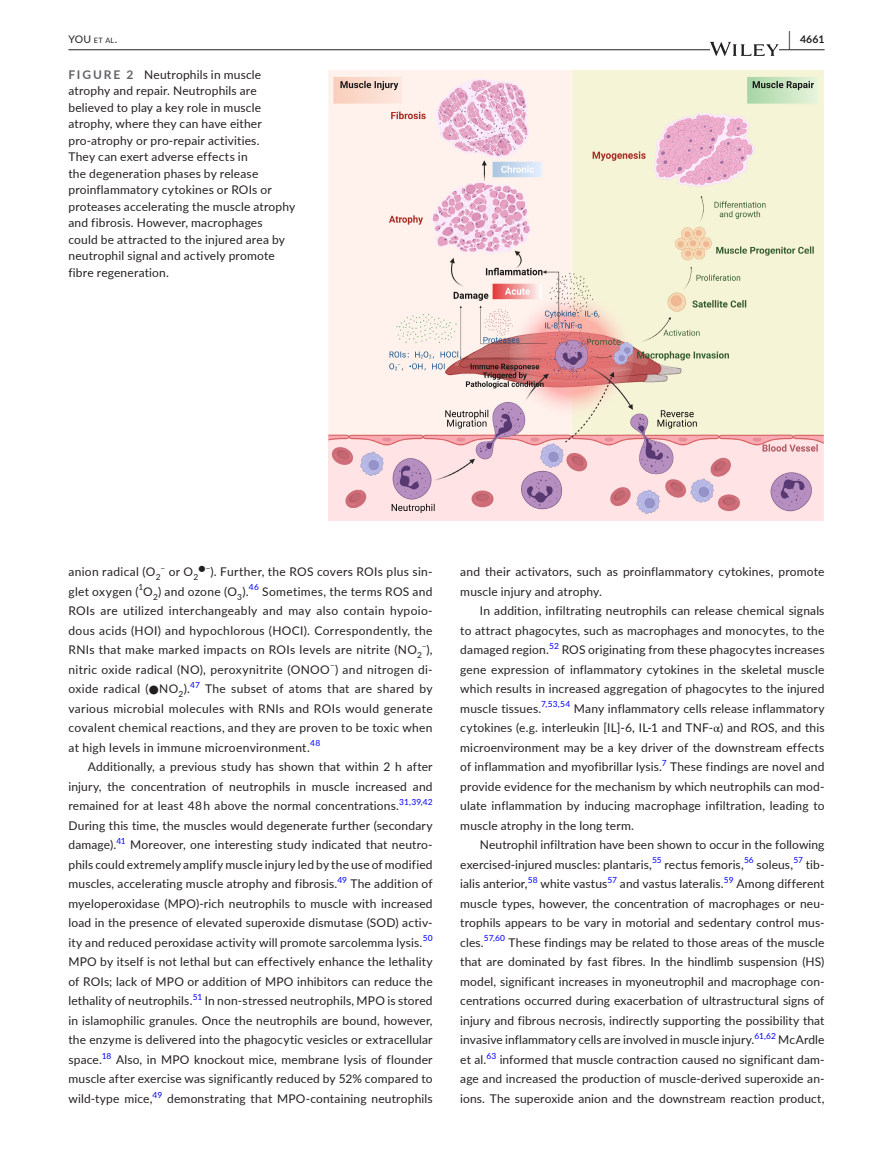
<style>
.page{position:relative;width:893px;height:1174px;background:#fff}
.page>*{position:absolute;margin:0;border:0;box-sizing:border-box;transform-origin:0 0}
.t1{font:12px/19.5px "Lato";letter-spacing:.015em;color:#231f20;text-align:justify}
.t2{font:10.5px "Lato";color:#231f20}
.t3{font:700 10.5px "Lato";color:#231f20}
.t4{font:8.4px "Lato";letter-spacing:.005em;color:#00f}
.t5{font:8.4px "Lato";color:#231f20}
.s1{font-size:7.35px}
.s2{font-size:19.5px}
.s3{font-weight:700;color:#636366}
.s4{font-family:"STIX"}
</style>
<div class="page">
<hr style="left:68px;top:49px;width:756px;height:1px;background:#231f20">
<svg style="left:710px;top:42px;width:69px;height:14px"></svg>
<img style="left:328px;top:70px;width:496px;height:451px">
<p class="t2" style="left:68px;top:31px;width:50px">YOU <span class="s1">et al</span>.</p>
<p class="t3" style="left:789px;top:31px;width:37px"><span class="s2">|</span> 4661</p>
<p class="t1" style="left:68px;top:66px;width:228px;line-height:16.5px;text-align:left"><span class="s3">FIGURE 2</span> Neutrophils in muscle atrophy and repair. Neutrophils are believed to play a key role in muscle atrophy, where they can have either pro-atrophy or pro-repair activities.<br>They can exert adverse effects in<br>the degeneration phases by release proinflammatory cytokines or ROIs or proteases accelerating the muscle atrophy and fibrosis. However, macrophages<br>could be attracted to the injured area by neutrophil signal and actively promote fibre regeneration.</p>
<p class="t1" style="left:68px;top:561px;width:366px">anion radical (O<sub>2</sub><sup>−</sup> or O<sub>2</sub><sup>●</sup><sup>−</sup>). Further, the ROS covers ROIs plus sin&shy;glet oxygen ( O<sub>2</sub>) and ozone (O<sub>3</sub>).</p>
<p class="t5" style="left:138px;top:581px;width:6px">1</p>
<p class="t4" style="left:249px;top:581px;width:12px">46</p>
<p class="t1" style="left:68px;top:581px;width:366px;text-indent:194px">Sometimes, the terms ROS and ROIs are utilized interchangeably and may also contain hypoio&shy;dous acids (HOI) and hypochlorous (HOCI). Correspondently, the RNIs that make marked impacts on ROIs levels are nitrite (NO<sub>2</sub><sup>−</sup>), nitric oxide radical (NO), peroxynitrite (ONOO ) and nitrogen di-</p>
<p class="t5" style="left:330px;top:659px;width:6px">−</p>
<p class="t1" style="left:68px;top:678px;width:123px">oxide radical (<span class="s4">●</span>NO<sub>2</sub>).</p>
<p class="t4" style="left:190px;top:679px;width:11px">47</p>
<p class="t1" style="left:68px;top:678px;width:366px;text-indent:137px">The subset of atoms that are shared by various microbial molecules with RNIs and ROIs would generate covalent chemical reactions, and they are proven to be toxic when at high levels in immune microenvironment.</p>
<p class="t4" style="left:310px;top:737px;width:12px">48</p>
<p class="t1" style="left:68px;top:756px;width:366px;text-indent:20px">Additionally, a previous study has shown that within 2 h after injury, the concentration of neutrophils in muscle increased and remained for at least 48 h above the normal concentrations.<sup>31,39,42<br></sup>During this time, the muscles would degenerate further (secondary damage).</p>
<p class="t4" style="left:116px;top:835px;width:11px">41</p>
<p class="t1" style="left:68px;top:834px;width:366px;text-indent:62px">Moreover, one interesting study indicated that neutro&shy;phils could extremely amplify muscle injury led by the use of modified muscles, accelerating muscle atrophy and fibrosis.</p>
<p class="t4" style="left:337px;top:874px;width:11px">49</p>
<p class="t1" style="left:68px;top:873px;width:366px;text-indent:282px">The addition of myeloperoxidase (MPO)-rich neutrophils to muscle with increased load in the presence of elevated superoxide dismutase (SOD) activ&shy;ity and reduced peroxidase activity will promote sarcolemma lysis.</p>
<p class="t4" style="left:423px;top:932px;width:11px">50</p>
<p class="t1" style="left:68px;top:951px;width:366px">MPO by itself is not lethal but can effectively enhance the lethality of ROIs; lack of MPO or addition of MPO inhibitors can reduce the lethality of neutrophils.<sup>51</sup> In non-stressed neutrophils, MPO is stored in islamophilic granules. Once the neutrophils are bound, however, the enzyme is delivered into the phagocytic vesicles or extracellular space.<sup>18</sup> Also, in MPO knockout mice, membrane lysis of flounder muscle after exercise was significantly reduced by 52% compared to wild-type mice,<sup>49</sup> demonstrating that MPO-containing neutrophils</p>
<p class="t1" style="left:460px;top:561px;width:366px">and their activators, such as proinflammatory cytokines, promote muscle injury and atrophy.</p>
<p class="t1" style="left:460px;top:600px;width:366px;text-indent:20px">In addition, infiltrating neutrophils can release chemical signals to attract phagocytes, such as macrophages and monocytes, to the damaged region.</p>
<p class="t4" style="left:549px;top:640px;width:11px">52</p>
<p class="t1" style="left:460px;top:639px;width:366px;text-indent:101px">ROS originating from these phagocytes increases gene expression of inflammatory cytokines in the skeletal muscle which results in increased aggregation of phagocytes to the injured muscle tissues.</p>
<p class="t4" style="left:541px;top:698px;width:30px">7,53,54</p>
<p class="t1" style="left:460px;top:698px;width:366px;text-indent:114px">Many inflammatory cells release inflammatory cytokines (e.g. interleukin [IL]-6, IL-1 and TNF-<span class="s4">α</span>) and ROS, and this microenvironment may be a key driver of the downstream effects of inflammation and myofibrillar lysis.</p>
<p class="t4" style="left:662px;top:757px;width:6px">7</p>
<p class="t1" style="left:460px;top:756px;width:366px;text-indent:210px">These findings are novel and provide evidence for the mechanism by which neutrophils can mod&shy;ulate inflammation by inducing macrophage infiltration, leading to muscle atrophy in the long term.</p>
<p class="t1" style="left:460px;top:834px;width:366px;text-indent:20px">Neutrophil infiltration have been shown to occur in the following exercised-injured muscles: plantaris,<sup>55</sup> rectus femoris,</p>
<p class="t4" style="left:744px;top:854px;width:11px">56</p>
<p class="t1" style="left:757px;top:854px;width:38px">soleus,</p>
<p class="t4" style="left:793px;top:854px;width:11px">57</p>
<p class="t1" style="left:806px;top:854px;width:20px">tib-</p>
<p class="t1" style="left:460px;top:873px;width:69px">ialis anterior,</p>
<p class="t4" style="left:528px;top:874px;width:11px">58</p>
<p class="t1" style="left:540px;top:873px;width:68px">white vastus</p>
<p class="t4" style="left:607px;top:874px;width:11px">57</p>
<p class="t1" style="left:620px;top:873px;width:105px">and vastus lateralis.</p>
<p class="t4" style="left:724px;top:874px;width:11px">59</p>
<p class="t1" style="left:460px;top:873px;width:366px;text-indent:276px">Among different muscle types, however, the concentration of macrophages or neu&shy;trophils appears to be vary in motorial and sedentary control mus&shy;cles.</p>
<p class="t4" style="left:484px;top:932px;width:23px">57,60</p>
<p class="t1" style="left:460px;top:932px;width:366px;text-indent:48px">These findings may be related to those areas of the muscle that are dominated by fast fibres. In the hindlimb suspension (HS) model, significant increases in myoneutrophil and macrophage con&shy;centrations occurred during exacerbation of ultrastructural signs of injury and fibrous necrosis, indirectly supporting the possibility that invasive inflammatory cells are involved in muscle injury.<sup>61,62</sup> McArdle et al.<sup>63</sup> informed that muscle contraction caused no significant dam&shy;age and increased the production of muscle-derived superoxide an&shy;ions. The superoxide anion and the downstream reaction product,</p>
</div>
